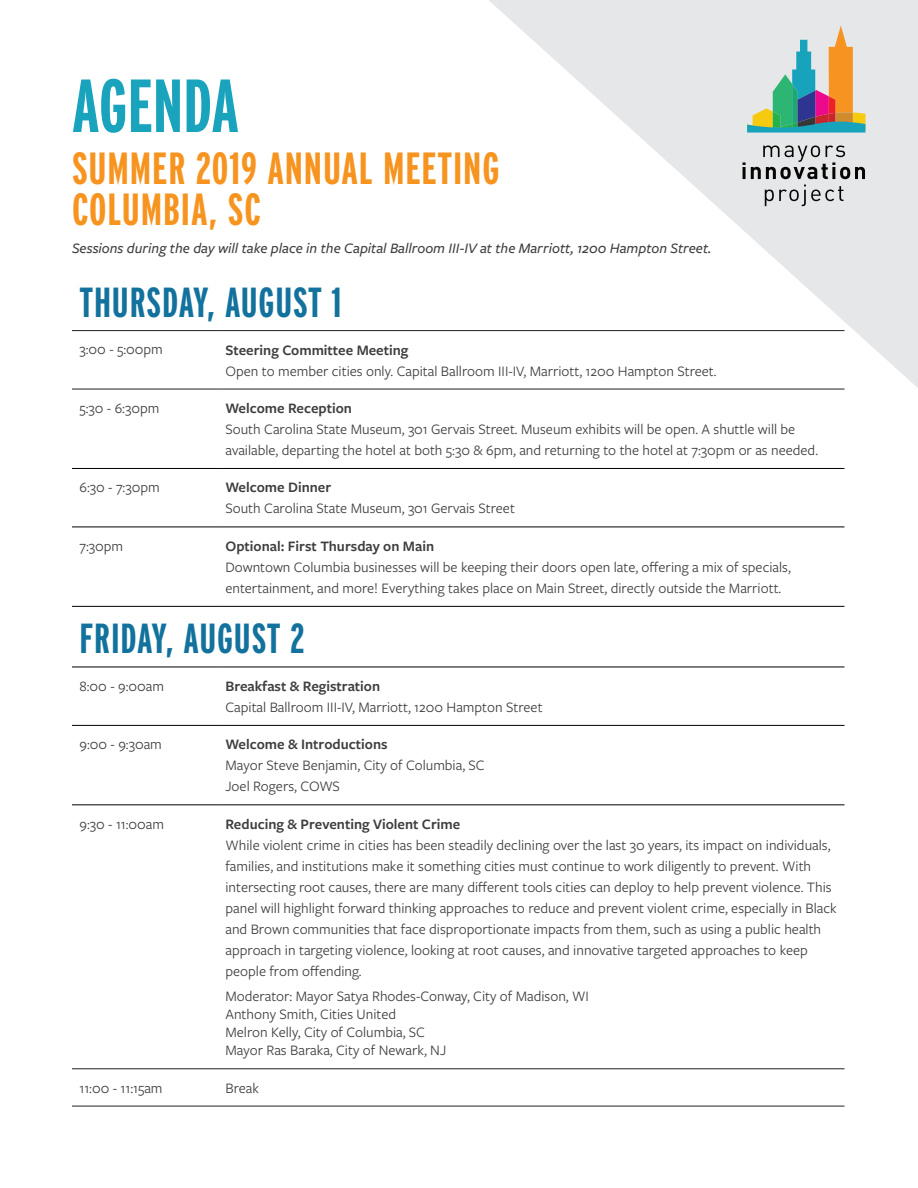
<style>
.page{position:relative;width:918px;height:1188px;background:#fff}
.page>*{position:absolute;margin:0;border:0;box-sizing:border-box;transform-origin:0 0}
.Section_Header{font:700 75px "Interstate Compressed";color:#19a3bc}
.Section_SubHeader{font:700 45px/40.5px "Interstate Compressed";letter-spacing:.02em;color:#f79420}
.Paragraph_Header{font:700 42px "Interstate Compressed";letter-spacing:.02em;color:#12729d}
.Agenda_descriptions{font:15px/21px "Freight Sans Pro";color:#3e3e3f}
.Body_-_agenda_instru{font:15px/21px "Freight Sans Pro";color:#3e3e3f}
.Agenda_item__bolded{font:600 15px "Freight Sans Pro";color:#3e3e3f}
.Body{font:15px/21px "Freight Sans Pro";color:#3e3e3f}
.Agenda_-_speakers{font:15px/18px "Freight Sans Pro";color:#3e3e3f}
.Agenda_descriptions-2{font:italic 500 15px "Freight Sans Pro";color:#3e3e3f}
</style>
<div class="page">
<svg style="left:473px;top:0;width:445px;height:388px"></svg>
<svg style="left:743px;top:146px;width:122px;height:33px;background:#b0b1b2"></svg>
<svg style="left:765px;top:185px;width:79px;height:21px;background:#c0c1c2"></svg>
<svg style="left:747px;top:26px;width:119px;height:107px;background:#b2bbaa"></svg>
<hr style="left:72px;top:468px;width:146px;height:1px;background:#000">
<hr style="left:218px;top:468px;width:627px;height:1px;background:#000">
<hr style="left:72px;top:527px;width:146px;height:1px;background:#000">
<hr style="left:218px;top:527px;width:627px;height:1px;background:#000">
<hr style="left:72px;top:606px;width:146px;height:1px;background:#000">
<hr style="left:218px;top:606px;width:627px;height:1px;background:#000">
<hr style="left:72px;top:667px;width:146px;height:1px;background:#000">
<hr style="left:218px;top:667px;width:627px;height:1px;background:#000">
<hr style="left:72px;top:725px;width:146px;height:1px;background:#000">
<hr style="left:218px;top:725px;width:627px;height:1px;background:#000">
<hr style="left:72px;top:804px;width:146px;height:1px;background:#000">
<hr style="left:218px;top:804px;width:627px;height:1px;background:#000">
<hr style="left:72px;top:330px;width:146px;height:1px;background:#231f20">
<hr style="left:218px;top:330px;width:627px;height:1px;background:#231f20">
<hr style="left:72px;top:389px;width:146px;height:1px;background:#231f20">
<hr style="left:218px;top:389px;width:627px;height:1px;background:#231f20">
<hr style="left:72px;top:1068px;width:146px;height:1px;background:#231f20">
<hr style="left:218px;top:1068px;width:627px;height:1px;background:#231f20">
<hr style="left:72px;top:1106px;width:146px;height:1px;background:#231f20">
<hr style="left:218px;top:1106px;width:627px;height:1px;background:#231f20">
<p class="Section_Header" style="left:72px;top:64px;width:168px">AGENDA</p>
<p class="Section_SubHeader" style="left:72px;top:148px;width:429px">SUMMER 2019 ANNUAL MEETING<br>COLUMBIA, SC</p>
<p class="Agenda_descriptions-2" style="left:72px;top:239px;width:641px">Sessions during the day will take place in the Capital Ballroom III-IV at the Marriott, 1200 Hampton Street.</p>
<p class="Paragraph_Header" style="left:80px;top:279px;width:264px">THURSDAY, AUGUST 1</p>
<p class="Body" style="left:80px;top:338px;width:85px">3:00 - 5:00pm</p>
<p class="Agenda_item__bolded" style="left:225px;top:339px;width:185px">Steering Committee Meeting</p>
<p class="Body_-_agenda_instru" style="left:225px;top:360px;width:493px">Open to member cities only. Capital Ballroom III-IV, Marriott, 1200 Hampton Street.</p>
<p class="Body" style="left:80px;top:397px;width:81px">5:30 - 6:30pm</p>
<p class="Agenda_item__bolded" style="left:225px;top:398px;width:128px">Welcome Reception</p>
<p class="Body_-_agenda_instru" style="left:225px;top:418px;width:594px">South Carolina State Museum, 301 Gervais Street. Museum exhibits will be open. A shuttle will be available, departing the hotel at both 5:30 &amp; 6pm, and returning to the hotel at 7:30pm or as needed.</p>
<p class="Body" style="left:80px;top:476px;width:82px">6:30 - 7:30pm</p>
<p class="Agenda_item__bolded" style="left:225px;top:477px;width:107px">Welcome Dinner</p>
<p class="Body_-_agenda_instru" style="left:225px;top:497px;width:291px">South Carolina State Museum, 301 Gervais Street</p>
<p class="Body" style="left:80px;top:535px;width:45px">7:30pm</p>
<p class="Agenda_item__bolded" style="left:225px;top:536px;width:210px">Optional: First Thursday on Main</p>
<p class="Agenda_descriptions" style="left:225px;top:556px;width:567px">Downtown Columbia businesses will be keeping their doors open late, offering a mix of specials, entertainment, and more! Everything takes place on Main Street, directly outside the Marriott.</p>
<p class="Paragraph_Header" style="left:80px;top:616px;width:227px">FRIDAY, AUGUST 2</p>
<p class="Body" style="left:80px;top:675px;width:86px">8:00 - 9:00am</p>
<p class="Agenda_item__bolded" style="left:225px;top:676px;width:156px">Breakfast &amp; Registration</p>
<p class="Body_-_agenda_instru" style="left:225px;top:696px;width:319px">Capital Ballroom III-IV, Marriott, 1200 Hampton Street</p>
<p class="Body" style="left:80px;top:733px;width:84px">9:00 - 9:30am</p>
<p class="Agenda_item__bolded" style="left:225px;top:734px;width:164px">Welcome &amp; Introductions</p>
<p class="Body" style="left:225px;top:754px;width:261px">Mayor Steve Benjamin, City of Columbia, SC<br>Joel Rogers, COWS</p>
<p class="Body" style="left:80px;top:813px;width:86px">9:30 - 11:00am</p>
<p class="Agenda_item__bolded" style="left:225px;top:814px;width:236px">Reducing &amp; Preventing Violent Crime</p>
<p class="Agenda_descriptions" style="left:225px;top:834px;width:613px">While violent crime in cities has been steadily declining over the last 30 years, its impact on individuals, families, and institutions make it something cities must continue to work diligently to prevent. With intersecting root causes, there are many different tools cities can deploy to help prevent violence. This panel will highlight forward thinking approaches to reduce and prevent violent crime, especially in Black and Brown communities that face disproportionate impacts from them, such as using a public health approach in targeting violence, looking at root causes, and innovative targeted approaches to keep people from offending.</p>
<p class="Agenda_-_speakers" style="left:225px;top:987px;width:365px">Moderator: Mayor Satya Rhodes-Conway, City of Madison, WI Anthony Smith, Cities United<br>Melron Kelly, City of Columbia, SC<br>Mayor Ras Baraka, City of Newark, NJ</p>
<p class="Body" style="left:80px;top:1077px;width:85px">11:00 - 11:15am</p>
<p class="Body" style="left:225px;top:1077px;width:35px">Break</p>
</div>
